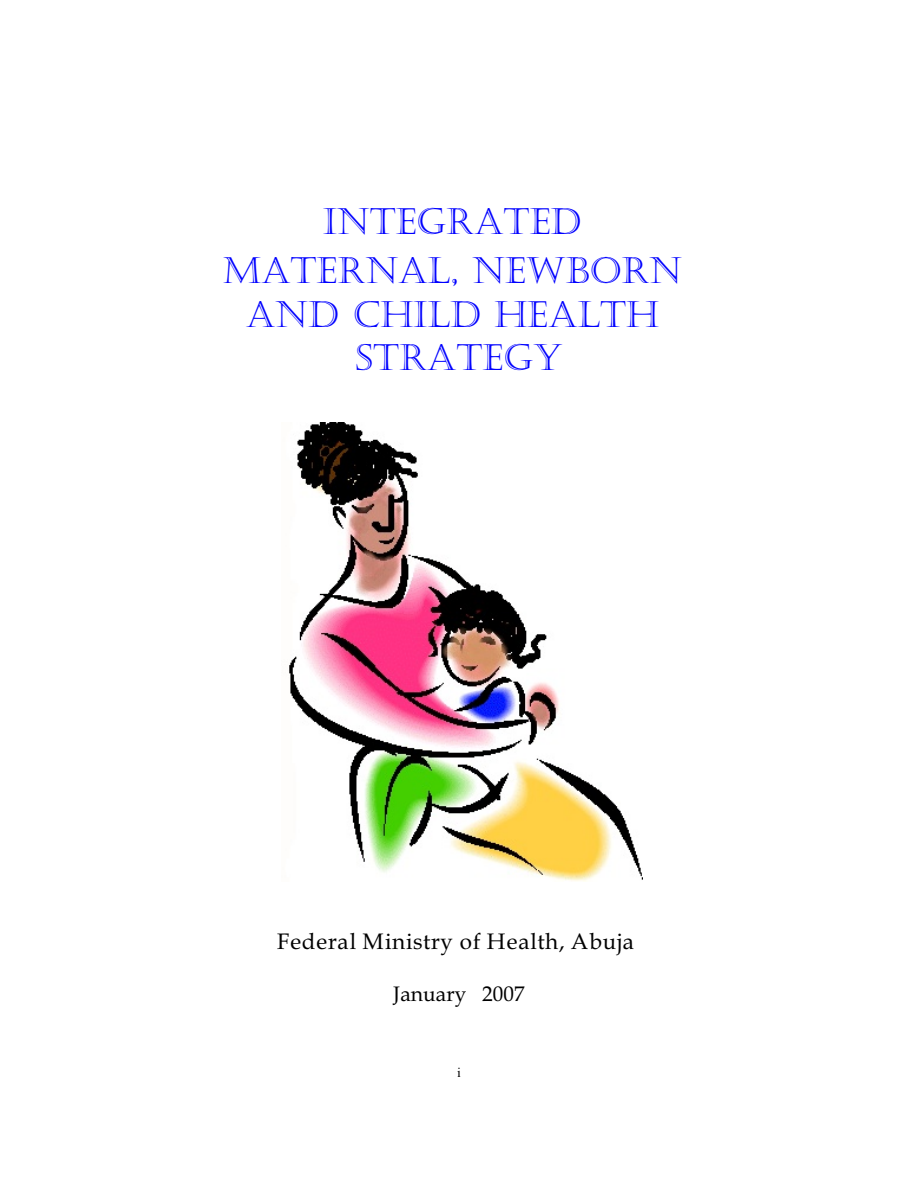
<style>
.page{position:relative;width:918px;height:1188px;background:#fff}
.page>*{position:absolute;margin:0;border:0;box-sizing:border-box;transform-origin:0 0}
.t1{font:36px/48.8px "Castellar";letter-spacing:.005em;color:#00f;text-align:center}
.t2{font:22.35px "Book Antiqua";letter-spacing:.04em;color:#000}
.t3{font:21px "Book Antiqua";letter-spacing:.01em;color:#000}
.t4{font:13.5px "Times New Roman";color:#000}
</style>
<div class="page">
<img style="left:289px;top:423px;width:354px;height:459px">
<p class="t1" style="left:223px;top:198px;width:460px">INTEGRATED<br>MATERNAL, NEWBORN</p>
<p class="t1" style="left:246px;top:292px;width:415px;line-height:43.3px">AND CHILD HEALTH<br>STRATEGY</p>
<p class="t2" style="left:277px;top:933px;width:358px">Federal Ministry of Health, Abuja</p>
<p class="t3" style="left:393px;top:986px;width:133px">January 2007</p>
<p class="t4" style="left:457px;top:1067px;width:5px">i</p>
</div>
